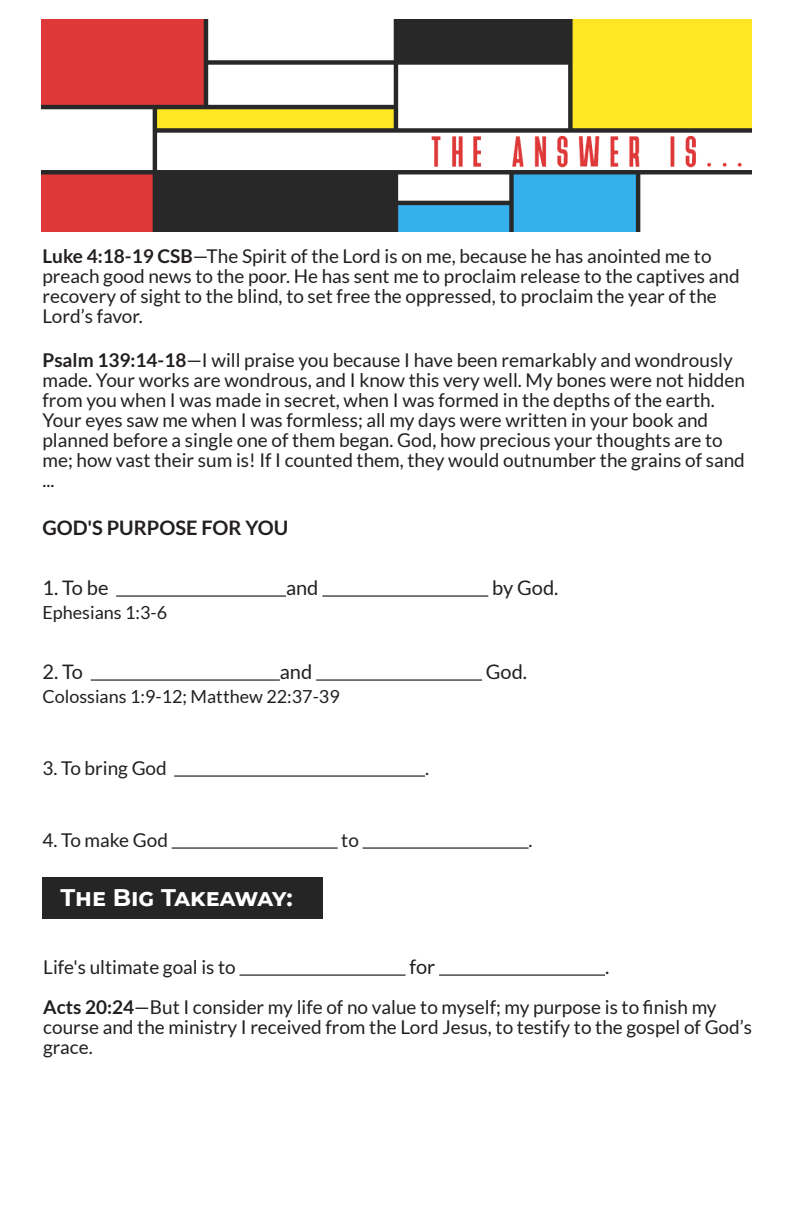
<style>
.page{position:relative;width:792px;height:1224px;background:#fff}
.page>*{position:absolute;margin:0;border:0;box-sizing:border-box;transform-origin:0 0}
.t1{font:700 24px "CMG Sans";color:#fff}
.t2{font:20px "Lato";color:#231f20}
.t3{font:700 20px "Lato";color:#231f20}
.t4{font:19px/20px "Lato";color:#231f20}
.t5{font:18px "Lato";color:#231f20}
.s1{font-weight:700}
</style>
<div class="page">
<img style="left:41px;top:20px;width:710px;height:212px">
<hr style="left:116px;top:595px;width:170px;height:2px;background:#231f20">
<hr style="left:322px;top:595px;width:166px;height:2px;background:#231f20">
<hr style="left:91px;top:679px;width:189px;height:2px;background:#231f20">
<hr style="left:316px;top:679px;width:166px;height:2px;background:#231f20">
<hr style="left:174px;top:775px;width:251px;height:2px;background:#231f20">
<hr style="left:172px;top:847px;width:166px;height:2px;background:#231f20">
<hr style="left:363px;top:847px;width:166px;height:2px;background:#231f20">
<div style="left:42px;top:877px;width:280px;height:42px;background:#252525"></div>
<hr style="left:240px;top:974px;width:165px;height:2px;background:#231f20">
<hr style="left:439px;top:974px;width:166px;height:2px;background:#231f20">
<p class="t4" style="left:42px;top:246px;width:699px"><span class="s1">Luke 4:18-19 CSB</span>—The Spirit of the Lord is on me, because he has anointed me to preach good news to the poor. He has sent me to proclaim release to the captives and recovery of sight to the blind, to set free the oppressed, to proclaim the year of the Lord’s favor.</p>
<p class="t4" style="left:42px;top:350px;width:704px"><span class="s1">Psalm 139:14-18</span>—I will praise you because I have been remarkably and wondrously made. Your works are wondrous, and I know this very well. My bones were not hidden from you when I was made in secret, when I was formed in the depths of the earth.<br>Your eyes saw me when I was formless; all my days were written in your book and planned before a single one of them began. God, how precious your thoughts are to me; how vast their sum is! If I counted them, they would outnumber the grains of sand ...</p>
<p class="t3" style="left:42px;top:516px;width:248px">GOD'S PURPOSE FOR YOU</p>
<p class="t2" style="left:42px;top:576px;width:68px">1. To be</p>
<p class="t2" style="left:286px;top:576px;width:34px">and</p>
<p class="t2" style="left:492px;top:576px;width:68px">by God.</p>
<p class="t5" style="left:42px;top:602px;width:126px">Ephesians 1:3-6</p>
<p class="t2" style="left:42px;top:660px;width:42px">2. To</p>
<p class="t2" style="left:280px;top:660px;width:34px">and</p>
<p class="t2" style="left:486px;top:660px;width:43px">God.</p>
<p class="t5" style="left:42px;top:686px;width:299px">Colossians 1:9-12; Matthew 22:37-39</p>
<p class="t4" style="left:42px;top:758px;width:126px">3. To bring God</p>
<p class="t4" style="left:425px;top:758px;width:6px">.</p>
<p class="t4" style="left:42px;top:830px;width:127px">4. To make God</p>
<p class="t4" style="left:341px;top:830px;width:19px">to</p>
<p class="t4" style="left:529px;top:830px;width:6px">.</p>
<p class="t1" style="left:60px;top:880px;width:234px">The Big Takeaway:</p>
<p class="t4" style="left:43px;top:957px;width:194px">Life's ultimate goal is to</p>
<p class="t2" style="left:409px;top:955px;width:27px">for</p>
<p class="t2" style="left:605px;top:955px;width:6px">.</p>
<p class="t4" style="left:43px;top:997px;width:710px"><span class="s1">Acts 20:24</span>—But I consider my life of no value to myself; my purpose is to finish my course and the ministry I received from the Lord Jesus, to testify to the gospel of God’s grace.</p>
</div>
